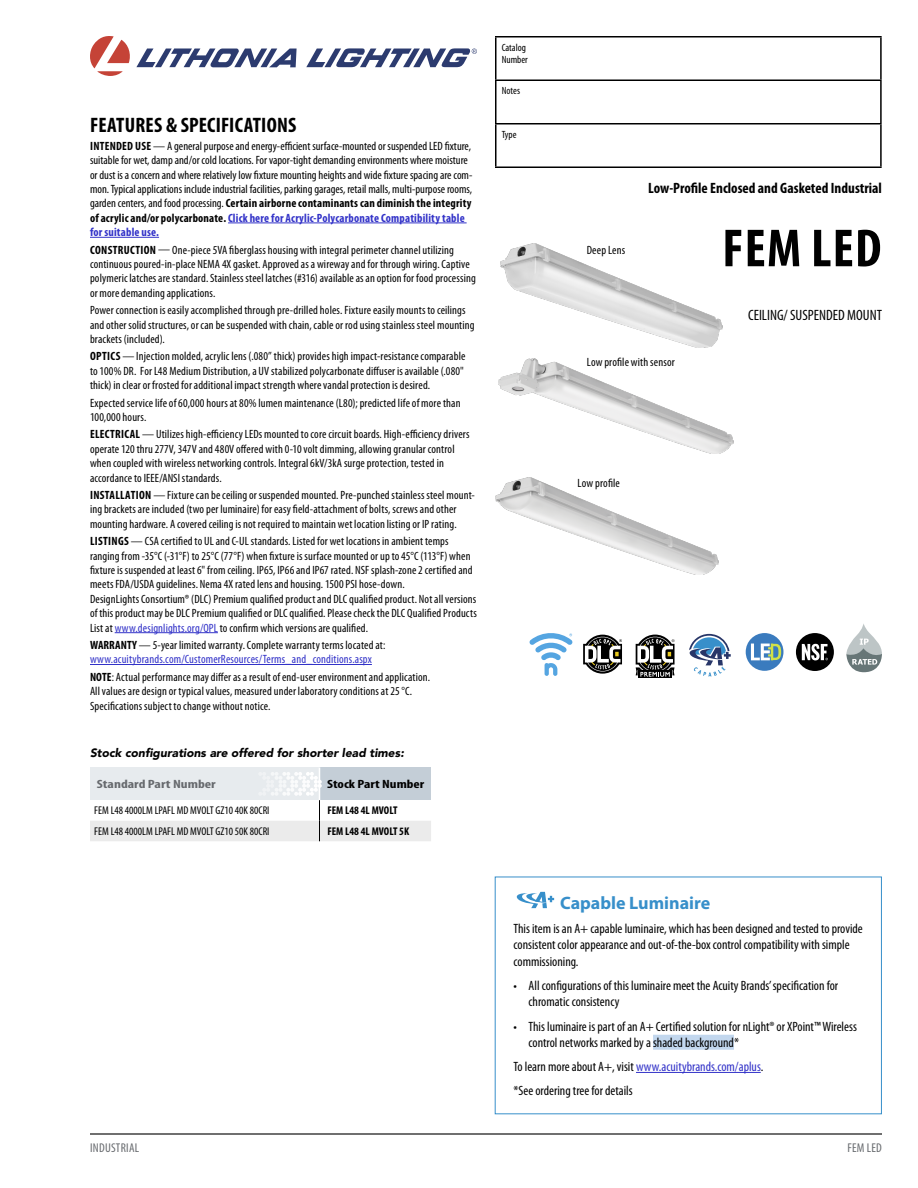
<style>
.page{position:relative;width:918px;height:1188px;background:#fff}
.page>*{position:absolute;margin:0;border:0;box-sizing:border-box;transform-origin:0 0}
.t1{font:700 condensed 54px "Myriad Pro";letter-spacing:.02em;color:#000}
.t2{font:700 condensed 21px "Myriad Pro";letter-spacing:.01em;color:#000}
.t3{font:700 18px "Myriad Pro";color:#378fca}
.t4{font:700 condensed 15px "Myriad Pro";color:#000}
.t5{font:condensed 15px "Myriad Pro";color:#000}
.t6{font:condensed 13.5px/16.2px "Myriad Pro";color:#000}
.t7{font:condensed 12.75px "Myriad Pro";letter-spacing:.02em;color:#676a6e}
.t8{font:condensed 12px/14.4px "Myriad Pro";letter-spacing:.01em;color:#000}
.t9{font:condensed 12px/14.4px "Myriad Pro";letter-spacing:.01em;color:#3232c8}
.t10{font:italic 900 12px "Avenir LT Std";color:#000}
.t11{font:700 condensed 12px "Myriad Pro";color:#676a6e;scale:1.27 1}
.t12{font:700 condensed 12px "Myriad Pro";color:#000;scale:1.25 1}
.t13{font:condensed 11.25px "Myriad Pro";color:#000}
.t14{font:700 condensed 11.25px "Myriad Pro";color:#000}
.t15{font:condensed 10.5px/12.6px "Myriad Pro";color:#000}
.s1{font-weight:700}
.s2{font-weight:700;color:#3232c8}
.s3{color:#3232c8}
.s4{font-weight:700;color:#000}
.s5{color:#000}
</style>
<div class="page">
<hr style="left:228px;top:223px;width:239px;height:1px;background:#3232c8">
<hr style="left:90px;top:237px;width:69px;height:1px;background:#3232c8">
<hr style="left:115px;top:632px;width:103px;height:1px;background:#3232c8">
<hr style="left:90px;top:664px;width:282px;height:1px;background:#3232c8">
<div style="left:796px;top:633px;width:38px;height:38px;background:#000;border-radius:50%"></div>
<svg style="left:802px;top:644px;width:26px;height:16px"></svg>
<div style="left:746px;top:633px;width:37px;height:38px;background:#3a7bbe;border-radius:50%"></div>
<svg style="left:751px;top:644px;width:30px;height:16px"></svg>
<svg style="left:846px;top:624px;width:36px;height:48px"></svg>
<svg style="left:90px;top:36px;width:207px;height:40px"></svg>
<svg style="left:306px;top:48px;width:171px;height:19px"></svg>
<hr style="left:495px;top:36px;width:387px;height:2px;background:#000">
<hr style="left:495px;top:38px;width:1px;height:42px;background:#000">
<hr style="left:880px;top:38px;width:2px;height:42px;background:#000">
<hr style="left:495px;top:80px;width:387px;height:1px;background:#000">
<hr style="left:495px;top:81px;width:1px;height:42px;background:#000">
<hr style="left:880px;top:81px;width:2px;height:42px;background:#000">
<hr style="left:495px;top:123px;width:387px;height:1px;background:#000">
<hr style="left:495px;top:124px;width:1px;height:42px;background:#000">
<hr style="left:880px;top:124px;width:2px;height:42px;background:#000">
<hr style="left:495px;top:166px;width:387px;height:2px;background:#000">
<hr style="left:90px;top:1133px;width:792px;height:2px;background:#000">
<img style="left:500px;top:243px;width:223px;height:104px">
<img style="left:499px;top:359px;width:235px;height:95px">
<img style="left:495px;top:477px;width:224px;height:97px">
<svg style="left:689px;top:634px;width:42px;height:43px"></svg>
<div style="left:653px;top:1035px;width:81px;height:15px;background:#c2d7ee"></div>
<hr style="left:636px;top:1072px;width:125px;height:1px;background:#3232c8">
<svg style="left:517px;top:892px;width:37px;height:16px"></svg>
<div style="left:638px;top:671px;width:34px;height:7px;background:#000"></div>
<svg style="left:636px;top:635px;width:39px;height:42px"></svg>
<svg style="left:583px;top:635px;width:39px;height:39px"></svg>
<div style="left:90px;top:767px;width:230px;height:33px;background:#e7ebee"></div>
<div style="left:320px;top:767px;width:111px;height:33px;background:#c4ced7"></div>
<hr style="left:319px;top:767px;width:1px;height:33px;background:#fff">
<svg style="left:90px;top:772px;width:341px;height:69px"></svg>
<svg style="left:530px;top:633px;width:42px;height:43px"></svg>
<h2 class="t2" style="left:90px;top:113px;width:208px">FEATURES &amp; SPECIFICATIONS</h2>
<p class="t8" style="left:90px;top:139px;width:384px"><span class="s1">INTENDED USE</span> — A general purpose and energy-efficient surface-mounted or suspended LED fixture, suitable for wet, damp and/or cold locations. For vapor-tight demanding environments where moisture or dust is a concern and where relatively low fixture mounting heights and wide fixture spacing are com&shy;mon. Typical applications include industrial facilities, parking garages, retail malls, multi-purpose rooms, garden centers, and food processing. <span class="s1">Certain airborne contaminants can diminish the integrity of acrylic and/or polycarbonate.</span> <span class="s2">Click here for Acrylic-Polycarbonate Compatibility table for suitable use.</span></p>
<p class="t8" style="left:90px;top:243px;width:387px"><span class="s1">CONSTRUCTION</span> — One-piece 5VA fiberglass housing with integral perimeter channel utilizing continuous poured-in-place NEMA 4X gasket. Approved as a wireway and for through wiring. Captive polymeric latches are standard. Stainless steel latches (#316) available as an option for food processing or more demanding applications.</p>
<p class="t8" style="left:90px;top:303px;width:386px">Power connection is easily accomplished through pre-drilled holes. Fixture easily mounts to ceilings and other solid structures, or can be suspended with chain, cable or rod using stainless steel mounting brackets (included).</p>
<p class="t8" style="left:90px;top:349px;width:377px"><span class="s1">OPTICS</span> — Injection molded, acrylic lens (.080” thick) provides high impact-resistance comparable to 100% DR. For L48 Medium Distribution, a UV stabilized polycarbonate diffuser is available (.080" thick) in clear or frosted for additional impact strength where vandal protection is desired.</p>
<p class="t8" style="left:90px;top:396px;width:372px">Expected service life of 60,000 hours at 80% lumen maintenance (L80); predicted life of more than<br>100,000 hours.</p>
<p class="t8" style="left:90px;top:427px;width:381px"><span class="s1">ELECTRICAL</span>— Utilizes high-efficiency LEDs mounted to core circuit boards. High-efficiency drivers operate 120 thru 277V, 347V and 480V offered with 0-10 volt dimming, allowing granular control when coupled with wireless networking controls. Integral 6kV/3kA surge protection, tested in accordance to IEEE/ANSI standards.</p>
<p class="t8" style="left:90px;top:488px;width:386px"><span class="s1">INSTALLATION</span> — Fixture can be ceiling or suspended mounted. Pre-punched stainless steel mount&shy;ing brackets are included (two per luminaire) for easy field-attachment of bolts, screws and other mounting hardware. A covered ceiling is not required to maintain wet location listing or IP rating.</p>
<p class="t8" style="left:90px;top:534px;width:388px"><span class="s1">LISTINGS</span> — CSA certified to UL and C-UL standards. Listed for wet locations in ambient temps ranging from -35°C (-31°F) to 25°C (77°F) when fixture is surface mounted or up to 45°C (113°F) when fixture is suspended at least 6" from ceiling. IP65, IP66 and IP67 rated. NSF splash-zone 2 certified and meets FDA/USDA guidelines. Nema 4X rated lens and housing. 1500 PSI hose-down.<br>DesignLights Consortium® (DLC) Premium qualified product and DLC qualified product. Not all versions of this product may be DLC Premium qualified or DLC qualified. Please check the DLC Qualified Products List at <span class="s3">www.designlights.org/QPL</span> to confirm which versions are qualified.</p>
<p class="t9" style="left:90px;top:638px;width:297px"><span class="s4">WARRANTY</span> <span class="s5">— 5-year limited warranty. Complete warranty terms located at: </span>www.acuitybrands.com/CustomerResources/Terms_and_conditions.aspx</p>
<p class="t8" style="left:90px;top:670px;width:342px"><span class="s1">NOTE</span>: Actual performance may differ as a result of end-user environment and application.<br>All values are design or typical values, measured under laboratory conditions at 25 °C.<br>Specifications subject to change without notice.</p>
<p class="t10" style="left:90px;top:745px;width:315px">Stock configurations are offered for shorter lead times:</p>
<p class="t11" style="left:97px;top:778px;width:95px">Standard Part Number</p>
<p class="t12" style="left:327px;top:778px;width:79px">Stock Part Number</p>
<p class="t13" style="left:94px;top:804px;width:177px">FEM L48 4000LM LPAFL MD MVOLT GZ10 40K 80CRI</p>
<p class="t14" style="left:327px;top:804px;width:72px">FEM L48 4L MVOLT</p>
<p class="t13" style="left:94px;top:825px;width:177px">FEM L48 4000LM LPAFL MD MVOLT GZ10 50K 80CRI</p>
<p class="t14" style="left:327px;top:825px;width:83px">FEM L48 4L MVOLT 5K</p>
<p class="t15" style="left:502px;top:41px;width:28px">Catalog<br>Number</p>
<p class="t15" style="left:502px;top:85px;width:20px">Notes</p>
<p class="t15" style="left:502px;top:128px;width:16px">Type</p>
<p class="t8" style="left:587px;top:243px;width:40px">Deep Lens</p>
<p class="t4" style="left:648px;top:179px;width:235px">Low-Profile Enclosed and Gasketed Industrial</p>
<h1 class="t1" style="left:722px;top:219px;width:161px">FEM LED</h1>
<p class="t5" style="left:748px;top:307px;width:135px">CEILING/ SUSPENDED MOUNT</p>
<p class="t8" style="left:587px;top:355px;width:90px">Low profile with sensor</p>
<p class="t8" style="left:578px;top:476px;width:44px">Low profile</p>
<h3 class="t3" style="left:560px;top:893px;width:152px">Capable Luminaire</h3>
<p class="t6" style="left:514px;top:921px;width:351px">This item is an A+ capable luminaire, which has been designed and tested to provide consistent color appearance and out-of-the-box control compatibility with simple commissioning.</p>
<p class="t6" style="left:529px;top:978px;width:311px;text-indent:-15px">• All configurations of this luminaire meet the Acuity Brands’ specification for chromatic consistency</p>
<p class="t6" style="left:529px;top:1018px;width:330px;text-indent:-15px">• This luminaire is part of an A+ Certified solution for nLight® or XPoint™ Wireless control networks marked by a shaded background*</p>
<p class="t6" style="left:514px;top:1055px;width:251px;line-height:24.3px">To learn more about A+, visit <span class="s3">www.acuitybrands.com/aplus</span>. *See ordering tree for details</p>
<p class="t7" style="left:90px;top:1141px;width:51px">INDUSTRIAL</p>
<p class="t7" style="left:847px;top:1141px;width:36px">FEM LED</p>
</div>
